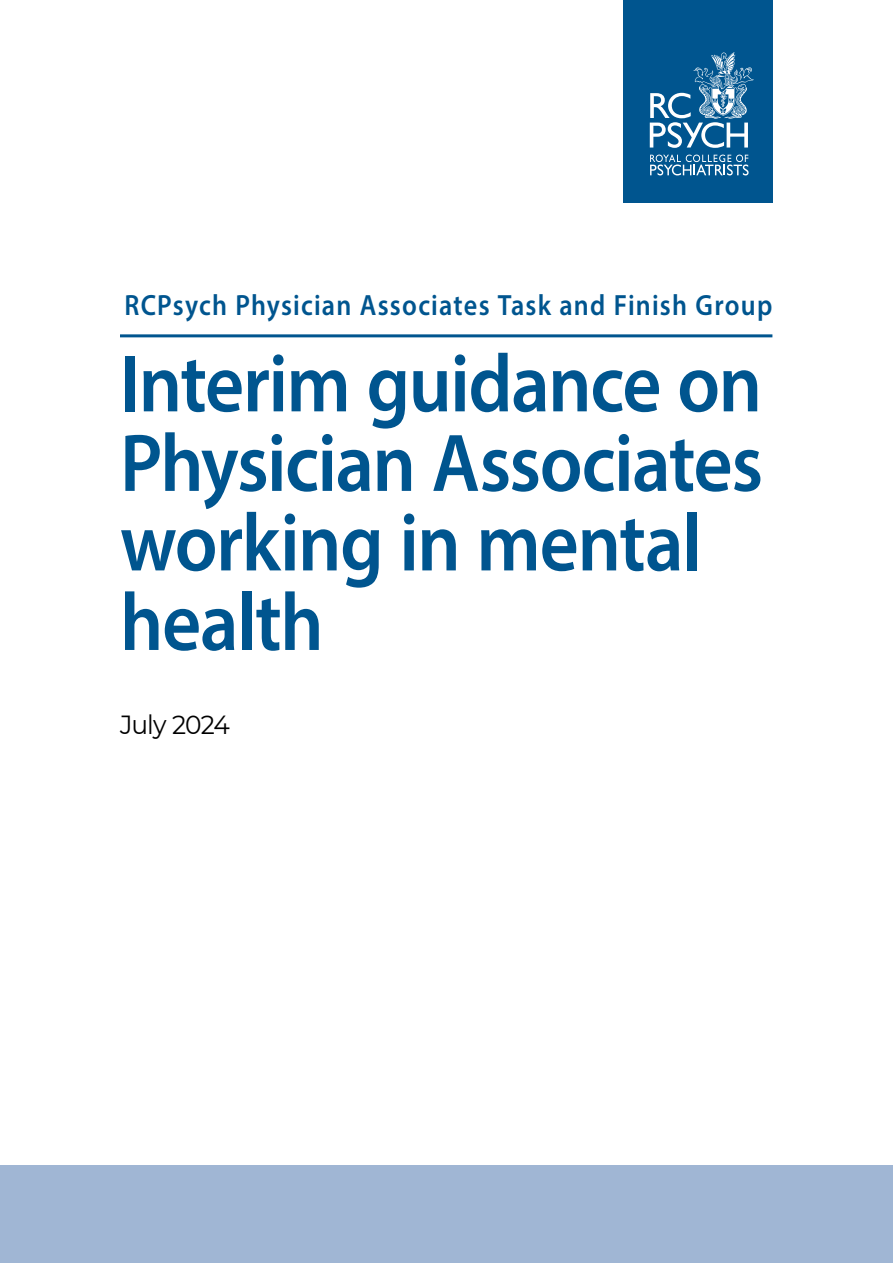
<style>
.page{position:relative;width:893px;height:1263px;background:#fff}
.page>*{position:absolute;margin:0;border:0;box-sizing:border-box;transform-origin:0 0}
.t1{font:600 82.5px/79.5px "Myriad Pro";letter-spacing:-.02em;color:#00558f;scale:.92 1}
.t2{font:600 29.4px "Myriad Pro";letter-spacing:.045em;color:#00558f;scale:.89 1}
.t3{font:26.25px "Montserrat";letter-spacing:-.04em;color:#000;scale:.95 1}
</style>
<div class="page">
<div style="left:623px;top:0;width:150px;height:203px;background:#00558f"></div>
<svg style="left:650px;top:155px;width:99px;height:20px"></svg>
<svg style="left:650px;top:52px;width:104px;height:96px"></svg>
<hr style="left:120px;top:334px;width:652px;height:3px;background:#00558f">
<div style="left:0;top:1165px;width:893px;height:98px;background:#a0b6d4"></div>
<p class="t2" style="left:125px;top:286px;width:729px">RCPsych Physician Associates Task and Finish Group</p>
<p class="t1" style="left:120px;top:342px;width:700px">Interim guidance on<br>Physician Associates working in mental health</p>
<p class="t3" style="left:120px;top:706px;width:117px">July 2024</p>
</div>
